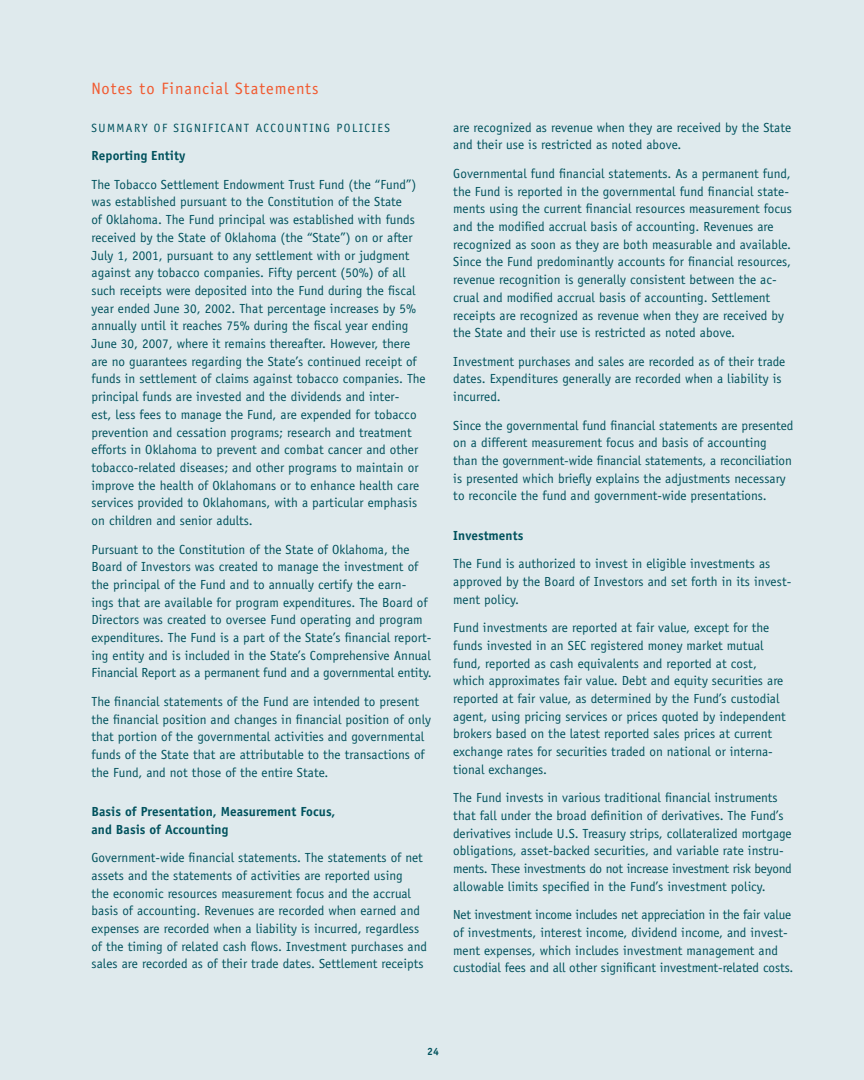
<style>
.page{position:relative;width:864px;height:1080px;background:#dfeaed}
.page>*{position:absolute;margin:0;border:0;box-sizing:border-box;transform-origin:0 0}
.t1{font:16.5px "Officina Sans";letter-spacing:.06em;color:#f1592f}
.t2{font:13.2px/17.7px "Officina Sans";letter-spacing:.005em;color:#00525d}
.t3{font:700 13.2px/17.7px "Officina Sans";letter-spacing:.005em;color:#00525d}
.t4{font:12px "Officina Sans";letter-spacing:.12em;color:#00525d}
.t5{font:700 10.5px "Officina Sans";color:#00525d}
</style>
<div class="page">
<p class="t1" style="left:92px;top:79px;width:229px">Notes to Financial Statements</p>
<p class="t4" style="left:92px;top:121px;width:300px">SUMMARY OF SIGNIFICANT ACCOUNTING POLICIES</p>
<p class="t3" style="left:92px;top:147px;width:95px">Reporting Entity</p>
<p class="t2" style="left:92px;top:175px;width:336px">The Tobacco Settlement Endowment Trust Fund (the “Fund”) was established pursuant to the Constitution of the State<br>of Oklahoma. The Fund principal was established with funds received by the State of Oklahoma (the “State”) on or after July 1, 2001, pursuant to any settlement with or judgment against any tobacco companies. Fifty percent (50%) of all such receipts were deposited into the Fund during the fiscal year ended June 30, 2002. That percentage increases by 5% annually until it reaches 75% during the fiscal year ending June 30, 2007, where it remains thereafter. However, there are no guarantees regarding the State’s continued receipt of funds in settlement of claims against tobacco companies. The principal funds are invested and the dividends and inter-<br>est, less fees to manage the Fund, are expended for tobacco prevention and cessation programs; research and treatment efforts in Oklahoma to prevent and combat cancer and other tobacco-related diseases; and other programs to maintain or improve the health of Oklahomans or to enhance health care services provided to Oklahomans, with a particular emphasis on children and senior adults.</p>
<p class="t2" style="left:92px;top:540px;width:342px">Pursuant to the Constitution of the State of Oklahoma, the Board of Investors was created to manage the investment of the principal of the Fund and to annually certify the earn&shy;ings that are available for program expenditures. The Board of Directors was created to oversee Fund operating and program expenditures. The Fund is a part of the State’s financial report&shy;ing entity and is included in the State’s Comprehensive Annual Financial Report as a permanent fund and a governmental entity.</p>
<p class="t2" style="left:92px;top:693px;width:341px">The financial statements of the Fund are intended to present the financial position and changes in financial position of only that portion of the governmental activities and governmental funds of the State that are attributable to the transactions of the Fund, and not those of the entire State.</p>
<p class="t3" style="left:92px;top:803px;width:245px">Basis of Presentation, Measurement Focus, and Basis of Accounting</p>
<p class="t2" style="left:92px;top:849px;width:337px">Government-wide financial statements. The statements of net assets and the statements of activities are reported using<br>the economic resources measurement focus and the accrual basis of accounting. Revenues are recorded when earned and expenses are recorded when a liability is incurred, regardless of the timing of related cash flows. Investment purchases and sales are recorded as of their trade dates. Settlement receipts</p>
<p class="t2" style="left:453px;top:118px;width:339px">are recognized as revenue when they are received by the State and their use is restricted as noted above.</p>
<p class="t2" style="left:453px;top:165px;width:340px">Governmental fund financial statements. As a permanent fund, the Fund is reported in the governmental fund financial state&shy;ments using the current financial resources measurement focus and the modified accrual basis of accounting. Revenues are recognized as soon as they are both measurable and available.<br>Since the Fund predominantly accounts for financial resources, revenue recognition is generally consistent between the ac&shy;crual and modified accrual basis of accounting. Settlement receipts are recognized as revenue when they are received by the State and their use is restricted as noted above.</p>
<p class="t2" style="left:453px;top:352px;width:334px">Investment purchases and sales are recorded as of their trade dates. Expenditures generally are recorded when a liability is incurred.</p>
<p class="t2" style="left:453px;top:416px;width:342px">Since the governmental fund financial statements are presented on a different measurement focus and basis of accounting than the government-wide financial statements, a reconciliation is presented which briefly explains the adjustments necessary to reconcile the fund and government-wide presentations.</p>
<p class="t3" style="left:453px;top:526px;width:72px">Investments</p>
<p class="t2" style="left:453px;top:555px;width:340px">The Fund is authorized to invest in eligible investments as approved by the Board of Investors and set forth in its invest&shy;ment policy.</p>
<p class="t2" style="left:453px;top:619px;width:334px">Fund investments are reported at fair value, except for the funds invested in an SEC registered money market mutual fund, reported as cash equivalents and reported at cost, which approximates fair value. Debt and equity securities are reported at fair value, as determined by the Fund’s custodial agent, using pricing services or prices quoted by independent brokers based on the latest reported sales prices at current exchange rates for securities traded on national or interna&shy;tional exchanges.</p>
<p class="t2" style="left:453px;top:789px;width:340px">The Fund invests in various traditional financial instruments that fall under the broad definition of derivatives. The Fund’s derivatives include U.S. Treasury strips, collateralized mortgage obligations, asset-backed securities, and variable rate instru&shy;ments. These investments do not increase investment risk beyond allowable limits specified in the Fund’s investment policy.</p>
<p class="t2" style="left:453px;top:906px;width:342px">Net investment income includes net appreciation in the fair value of investments, interest income, dividend income, and invest&shy;ment expenses, which includes investment management and custodial fees and all other significant investment-related costs.</p>
<p class="t5" style="left:427px;top:1045px;width:13px">24</p>
</div>
